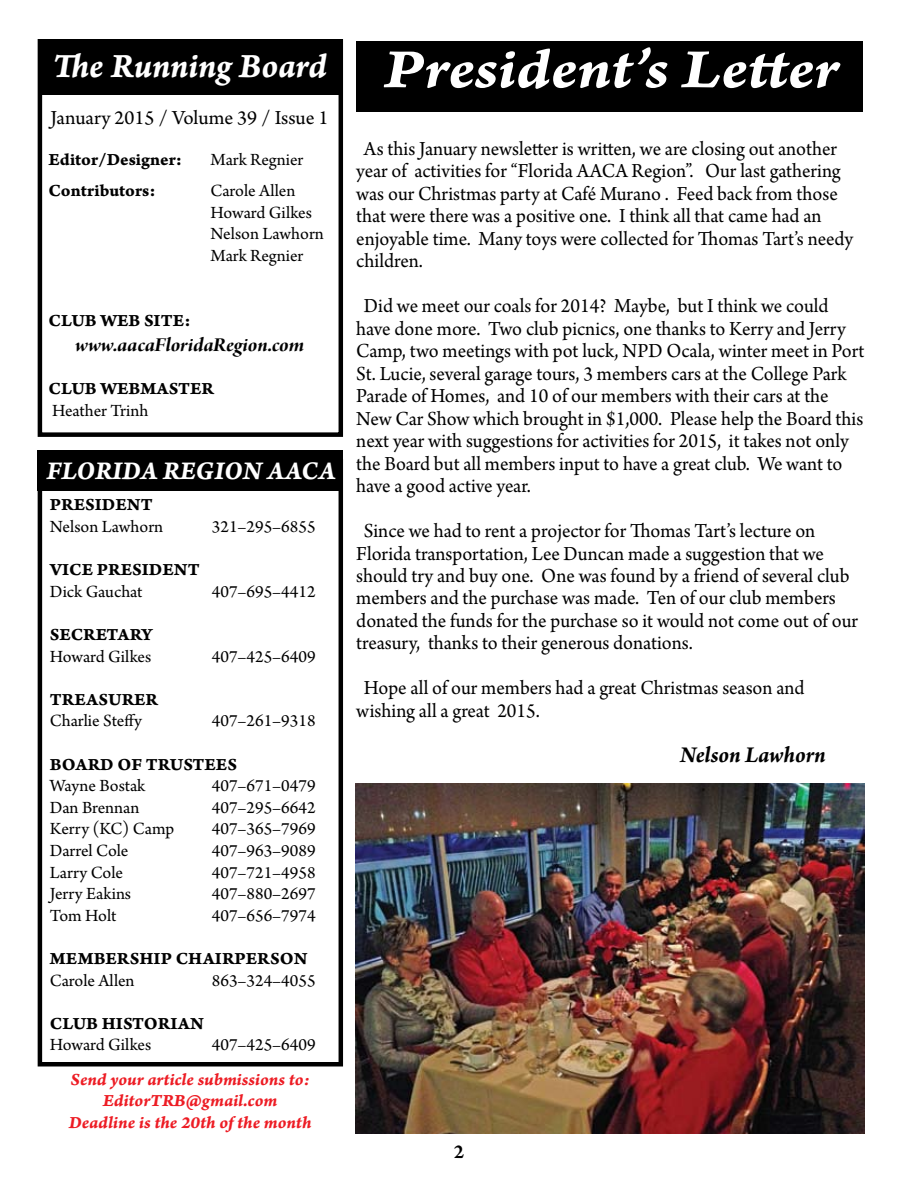
<style>
.page{position:relative;width:918px;height:1188px;background:#fff}
.page>*{position:absolute;margin:0;border:0;box-sizing:border-box;transform-origin:0 0}
.t1{font:58.5px "Arno Pro Bold Italic Caption";letter-spacing:-.005em;color:#fff;scale:1.1 1}
.t2{font:36px "Arno Pro Bold Italic Caption";letter-spacing:-.01em;color:#fff;scale:.96 1}
.t3{font:27px "Arno Pro Bold Italic Caption";color:#fff;scale:.96 1}
.t4{font:italic 700 24px "Arno Pro";color:#000;scale:.96 1}
.t5{font:21px/22.5px "Arno Pro";color:#000;scale:.96 1}
.t6{font:21px "Arno Pro";color:#000}
.t7{font:21px "Arno Pro Bold Italic Display";color:#000;scale:1.05 1}
.t8{font:600 21px "Arno Pro";color:#000}
.t9{font:18px/21.6px "Arno Pro";color:#000}
.t10{font:18px "Arno Pro Bold Caption";color:#000}
.t11{font:18px/21.6px "Arno Pro Bold Italic Caption";color:#ed1c24;text-align:center}
</style>
<div class="page">
<div style="left:38px;top:39px;width:305px;height:398px;border:4px solid #000"></div>
<div style="left:38px;top:459px;width:305px;height:607px;border:4px solid #000"></div>
<div style="left:40px;top:40px;width:302px;height:54px;background:#000"></div>
<div style="left:38px;top:450px;width:305px;height:40px;background:#000"></div>
<div style="left:357px;top:41px;width:506px;height:71px;background:#000"></div>
<img style="left:355px;top:783px;width:509px;height:351px">
<h2 class="t2" style="left:52px;top:44px;width:287px">The Running Board</h2>
<p class="t6" style="left:51px;top:106px;width:280px">January 2015 / Volume 39 / Issue 1</p>
<p class="t10" style="left:49px;top:149px;width:135px">Editor/Designer:</p>
<p class="t9" style="left:211px;top:150px;width:94px">Mark Regnier</p>
<p class="t10" style="left:49px;top:180px;width:109px">Contributors:</p>
<p class="t9" style="left:211px;top:181px;width:115px">Carole Allen<br>Howard Gilkes<br>Nelson Lawhorn<br>Mark Regnier</p>
<p class="t10" style="left:49px;top:309px;width:144px">CLUB WEB SITE:</p>
<p class="t7" style="left:75px;top:333px;width:219px">www.aacaFloridaRegion.com</p>
<p class="t10" style="left:49px;top:378px;width:167px">CLUB WEBMASTER</p>
<p class="t9" style="left:52px;top:400px;width:98px">Heather Trinh</p>
<p class="t3" style="left:46px;top:454px;width:303px">FLORIDA REGION AACA</p>
<p class="t10" style="left:50px;top:494px;width:105px">PRESIDENT</p>
<p class="t9" style="left:50px;top:517px;width:115px">Nelson Lawhorn</p>
<p class="t9" style="left:212px;top:517px;width:105px">321–295–6855</p>
<p class="t10" style="left:50px;top:559px;width:151px">VICE PRESIDENT</p>
<p class="t9" style="left:50px;top:581px;width:94px">Dick Gauchat</p>
<p class="t9" style="left:212px;top:581px;width:105px">407–695–4412</p>
<p class="t10" style="left:50px;top:624px;width:104px">SECRETARY</p>
<p class="t9" style="left:50px;top:646px;width:103px">Howard Gilkes</p>
<p class="t9" style="left:212px;top:646px;width:105px">407–425–6409</p>
<p class="t10" style="left:50px;top:688px;width:109px">TREASURER</p>
<p class="t9" style="left:50px;top:711px;width:94px">Charlie Steffy</p>
<p class="t9" style="left:212px;top:711px;width:105px">407–261–9318</p>
<p class="t10" style="left:50px;top:753px;width:189px">BOARD OF TRUSTEES</p>
<p class="t9" style="left:50px;top:776px;width:97px">Wayne Bostak</p>
<p class="t9" style="left:212px;top:776px;width:105px">407–671–0479</p>
<p class="t9" style="left:50px;top:797px;width:91px">Dan Brennan</p>
<p class="t9" style="left:212px;top:797px;width:105px">407–295–6642</p>
<p class="t9" style="left:50px;top:819px;width:126px">Kerry (KC) Camp</p>
<p class="t9" style="left:212px;top:819px;width:105px">407–365–7969</p>
<p class="t9" style="left:50px;top:841px;width:80px">Darrel Cole</p>
<p class="t9" style="left:212px;top:841px;width:105px">407–963–9089</p>
<p class="t9" style="left:50px;top:862px;width:75px">Larry Cole</p>
<p class="t9" style="left:212px;top:862px;width:105px">407–721–4958</p>
<p class="t9" style="left:50px;top:884px;width:83px">Jerry Eakins</p>
<p class="t9" style="left:212px;top:884px;width:105px">407–880–2697</p>
<p class="t9" style="left:50px;top:905px;width:68px">Tom Holt</p>
<p class="t9" style="left:212px;top:905px;width:105px">407–656–7974</p>
<p class="t10" style="left:50px;top:948px;width:259px">MEMBERSHIP CHAIRPERSON</p>
<p class="t9" style="left:50px;top:970px;width:86px">Carole Allen</p>
<p class="t9" style="left:212px;top:970px;width:105px">863–324–4055</p>
<p class="t10" style="left:50px;top:1012px;width:155px">CLUB HISTORIAN</p>
<p class="t9" style="left:50px;top:1035px;width:103px">Howard Gilkes</p>
<p class="t9" style="left:212px;top:1035px;width:105px">407–425–6409</p>
<p class="t11" style="left:69px;top:1069px;width:244px">Send your article submissions to:<br>EditorTRB@gmail.com<br>Deadline is the 20th of the month</p>
<h1 class="t1" style="left:384px;top:32px;width:415px">President’s Letter</h1>
<p class="t5" style="left:356px;top:138px;width:519px;text-indent:8px">As this January newsletter is written, we are closing out another year of activities for “Florida AACA Region”. Our last gathering was our Christmas party at Café Murano . Feed back from those that were there was a positive one. I think all that came had an enjoyable time. Many toys were collected for Thomas Tart’s needy children.</p>
<p class="t5" style="left:356px;top:296px;width:531px;text-indent:8px">Did we meet our coals for 2014? Maybe, but I think we could have done more. Two club picnics, one thanks to Kerry and Jerry Camp, two meetings with pot luck, NPD Ocala, winter meet in Port St. Lucie, several garage tours, 3 members cars at the College Park Parade of Homes, and 10 of our members with their cars at the New Car Show which brought in $1,000. Please help the Board this next year with suggestions for activities for 2015, it takes not only the Board but all members input to have a great club. We want to have a good active year.</p>
<p class="t5" style="left:356px;top:521px;width:524px;text-indent:8px">Since we had to rent a projector for Thomas Tart’s lecture on Florida transportation, Lee Duncan made a suggestion that we should try and buy one. One was found by a friend of several club members and the purchase was made. Ten of our club members donated the funds for the purchase so it would not come out of our treasury, thanks to their generous donations.</p>
<p class="t5" style="left:356px;top:678px;width:468px;text-indent:8px">Hope all of our members had a great Christmas season and wishing all a great 2015.</p>
<p class="t4" style="left:680px;top:741px;width:153px">Nelson Lawhorn</p>
<p class="t8" style="left:454px;top:1140px;width:12px">2</p>
</div>
